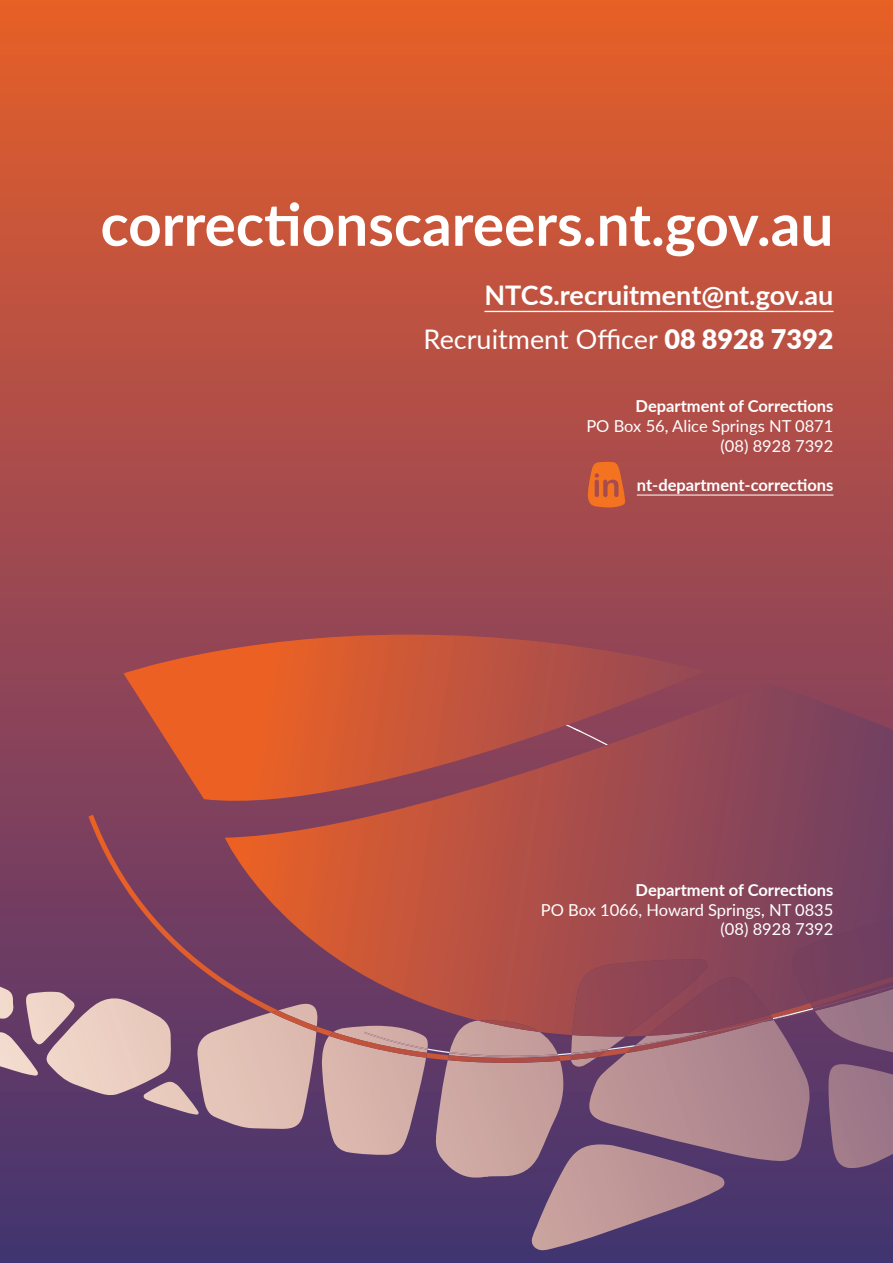
<style>
.page{position:relative;width:893px;height:1263px;background:#fff}
.page>*{position:absolute;margin:0;border:0;box-sizing:border-box;transform-origin:0 0}
.q{font:700 58.5px "Lato";color:#fff}
.t1{font:700 27px/43.5px "Lato";color:#fff;text-align:right}
.q-2{font:16.5px "Lato";color:#fff}
.q-3{font:700 16.5px "Lato";color:#fff}
.s1{font-weight:400}
.s2{font-weight:900}
</style>
<div class="page">
<div style="left:0;top:0;width:893px;height:1263px;background:linear-gradient(to bottom,#e75d2d,#443275)"></div>
<svg style="left:124px;top:635px;width:582px;height:180px;background:#bb523e"></svg>
<svg style="left:225px;top:683px;width:668px;height:353px;background:#a24c4b"></svg>
<svg style="left:88px;top:815px;width:724px;height:246px;background:#9a494f"></svg>
<svg style="left:429px;top:1045px;width:142px;height:10px"></svg>
<img style="left:774px;top:1008px;width:40px;height:11px">
<img style="left:774px;top:1013px;width:20px;height:6px">
<img style="left:322px;top:1026px;width:107px;height:129px">
<img style="left:329px;top:1032px;width:98px;height:26px">
<img style="left:364px;top:1032px;width:63px;height:18px">
<img style="left:815px;top:1011px;width:78px;height:41px">
<img style="left:814px;top:1009px;width:79px;height:2px">
<div style="left:790px;top:918px;width:103px;height:90px;background:#743f5f"></div>
<img style="left:810px;top:976px;width:83px;height:31px">
<img style="left:813px;top:986px;width:80px;height:23px">
<img style="left:46px;top:998px;width:125px;height:97px">
<img style="left:196px;top:1004px;width:122px;height:125px">
<img style="left:271px;top:1010px;width:46px;height:21px">
<img style="left:435px;top:1021px;width:130px;height:157px">
<img style="left:478px;top:1020px;width:61px;height:12px">
<img style="left:448px;top:1055px;width:112px;height:8px">
<img style="left:449px;top:1052px;width:109px;height:6px">
<img style="left:0;top:987px;width:14px;height:32px">
<img style="left:584px;top:1020px;width:226px;height:141px">
<div style="left:709px;top:977px;width:65px;height:59px;background:#814259"></div>
<img style="left:626px;top:1015px;width:146px;height:38px">
<img style="left:634px;top:1037px;width:48px;height:9px">
<img style="left:642px;top:1018px;width:131px;height:27px">
<img style="left:26px;top:992px;width:49px;height:52px">
<img style="left:828px;top:1064px;width:65px;height:104px">
<img style="left:529px;top:1144px;width:196px;height:107px">
<img style="left:143px;top:1082px;width:56px;height:33px">
<img style="left:0;top:1032px;width:39px;height:44px">
<img style="left:571px;top:1035px;width:54px;height:32px">
<img style="left:572px;top:959px;width:137px;height:78px">
<img style="left:571px;top:1054px;width:35px;height:6px">
<img style="left:571px;top:1049px;width:38px;height:5px">
<hr style="left:484px;top:311px;width:349px;height:1px;background:#fff">
<hr style="left:637px;top:495px;width:196px;height:1px;background:#fff">
<svg style="left:588px;top:462px;width:37px;height:46px;background:#dc662e"></svg>
<p class="q" style="left:101px;top:181px;width:734px">correctionscareers.nt.gov.au</p>
<p class="t1" style="left:424px;top:272px;width:411px">NTCS.recruitment@nt.gov.au<br><span class="s1">Recruitment Officer</span> <span class="s2">08 8928 7392</span></p>
<p class="q-3" style="left:636px;top:394px;width:199px">Department of Corrections</p>
<p class="q-2" style="left:586px;top:414px;width:249px">PO Box 56, Alice Springs NT 0871</p>
<p class="q-2" style="left:720px;top:434px;width:114px">(08) 8928 7392</p>
<p class="q-3" style="left:637px;top:473px;width:198px">nt-department-corrections</p>
<p class="q-3" style="left:636px;top:878px;width:199px">Department of Corrections</p>
<p class="q-2" style="left:541px;top:898px;width:294px">PO Box 1066, Howard Springs, NT 0835</p>
<p class="q-2" style="left:720px;top:918px;width:114px">(08) 8928 7392</p>
</div>
